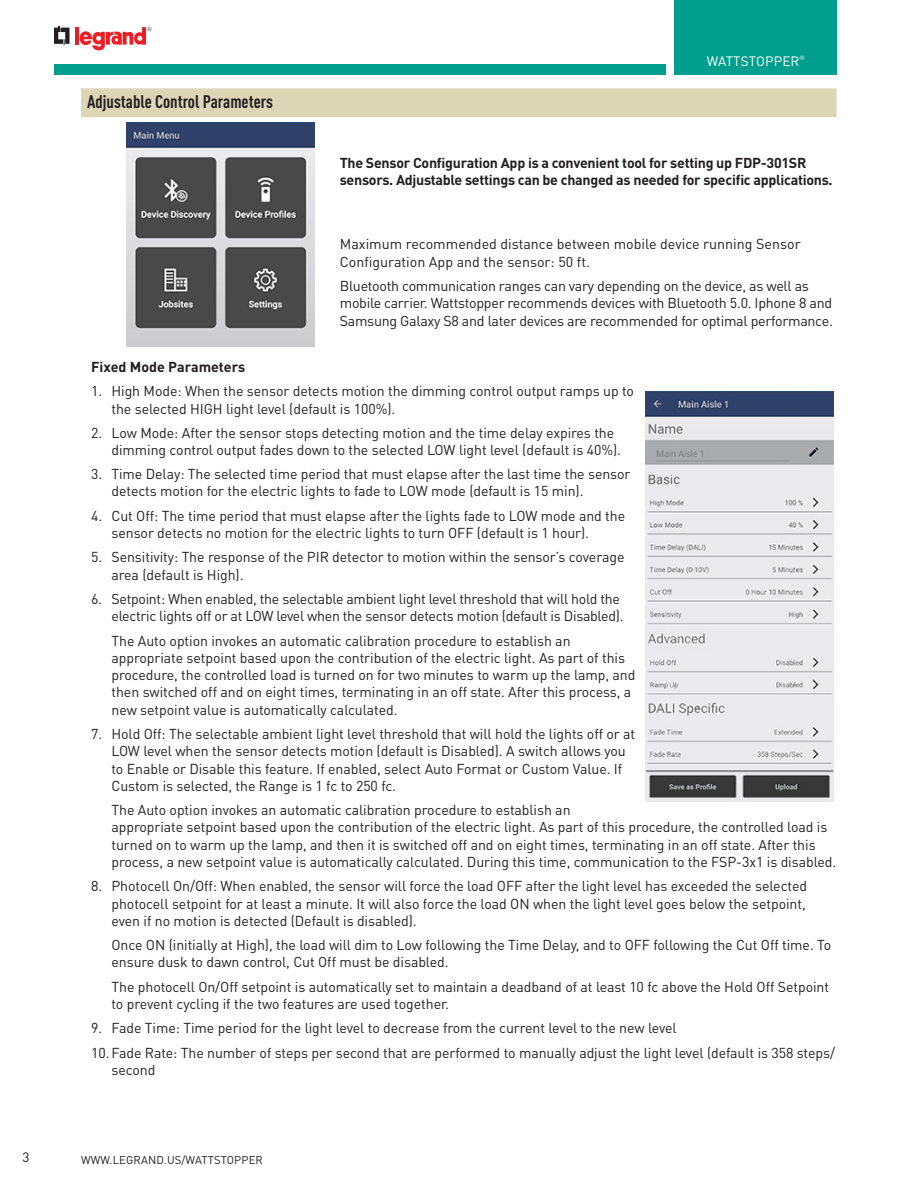
<style>
.page{position:relative;width:918px;height:1188px;background:#fff}
.page>*{position:absolute;margin:0;border:0;box-sizing:border-box;transform-origin:0 0}
.Header_bar{font:700 condensed 18px "DIN Pro";color:#231f20}
.Numbered_list_paragr{font:14.25px/17.2px "DIN Pro";letter-spacing:-.005em;color:#231f20}
.Text{font:14.25px/17.2px "DIN Pro";letter-spacing:-.02em;color:#231f20}
.t1{font:700 14.25px/17.2px "DIN Pro";letter-spacing:-.02em;color:#231f20}
.Text-2{font:14.25px/17.2px "DIN Pro";color:#231f20}
.t2{font:700 14.25px "DIN Pro";color:#231f20}
.t3{font:13.5px "DIN Pro";letter-spacing:.01em;color:#fff}
.t4{font:13.5px "DIN Pro";color:#231f20}
.t5{font:11.25px "DIN Pro";letter-spacing:.01em;color:#231f20}
</style>
<div class="page">
<div style="left:674px;top:0;width:163px;height:75px;background:#009f8d"></div>
<div style="left:54px;top:65px;width:612px;height:10px;background:#009f8d"></div>
<svg style="left:54px;top:26px;width:16px;height:19px"></svg>
<hr style="left:75px;top:27px;width:4px;height:18px;background:#ee1d23">
<svg style="left:80px;top:27px;width:71px;height:23px"></svg>
<img style="left:645px;top:391px;width:188px;height:411px">
<div style="left:81px;top:88px;width:756px;height:29px;background:#dcd5b6"></div>
<img style="left:127px;top:122px;width:188px;height:224px">
<p class="t4" style="left:22px;top:1148px;width:9px">3</p>
<p class="Header_bar" style="left:87px;top:91px;width:187px">Adjustable Control Parameters</p>
<p class="t3" style="left:707px;top:52px;width:100px">WATTSTOPPER<sup>®</sup></p>
<p class="t1" style="left:340px;top:154px;width:494px">The Sensor Configuration App is a convenient tool for setting up FDP-301SR sensors. Adjustable settings can be changed as needed for specific applications.</p>
<p class="Text-2" style="left:340px;top:235px;width:462px">Maximum recommended distance between mobile device running Sensor<br>Configuration App and the sensor: 50 ft.</p>
<p class="Text" style="left:340px;top:277px;width:495px">Bluetooth communication ranges can vary depending on the device, as well as mobile carrier. Wattstopper recommends devices with Bluetooth 5.0. Iphone 8 and<br>Samsung Galaxy S8 and later devices are recommended for optimal performance.</p>
<p class="t2" style="left:91px;top:357px;width:155px">Fixed Mode Parameters</p>
<p class="Numbered_list_paragr" style="left:111px;top:382px;width:524px;text-indent:-20px">1. High Mode: When the sensor detects motion the dimming control output ramps up to the selected HIGH light level (default is 100%).</p>
<p class="Numbered_list_paragr" style="left:111px;top:423px;width:511px;text-indent:-20px">2. Low Mode: After the sensor stops detecting motion and the time delay expires the dimming control output fades down to the selected LOW light level (default is 40%).</p>
<p class="Numbered_list_paragr" style="left:111px;top:465px;width:521px;text-indent:-20px">3. Time Delay: The selected time period that must elapse after the last time the sensor detects motion for the electric lights to fade to LOW mode (default is 15 min).</p>
<p class="Numbered_list_paragr" style="left:111px;top:506px;width:515px;text-indent:-20px">4. Cut Off: The time period that must elapse after the lights fade to LOW mode and the sensor detects no motion for the electric lights to turn OFF (default is 1 hour).</p>
<p class="Numbered_list_paragr" style="left:111px;top:548px;width:515px;text-indent:-20px">5. Sensitivity: The response of the PIR detector to motion within the sensor’s coverage area (default is High).</p>
<p class="Numbered_list_paragr" style="left:91px;top:590px;width:534px;text-align:right">6. Setpoint: When enabled, the selectable ambient light level threshold that will hold the electric lights off or at LOW level when the sensor detects motion (default is Disabled).</p>
<p class="Numbered_list_paragr" style="left:111px;top:631px;width:525px">The Auto option invokes an automatic calibration procedure to establish an appropriate setpoint based upon the contribution of the electric light. As part of this procedure, the controlled load is turned on for two minutes to warm up the lamp, and then switched off and on eight times, terminating in an off state. After this process, a new setpoint value is automatically calculated.</p>
<p class="Numbered_list_paragr" style="left:111px;top:725px;width:525px;text-indent:-20px">7. Hold Off: The selectable ambient light level threshold that will hold the lights off or at LOW level when the sensor detects motion (default is Disabled). A switch allows you to Enable or Disable this feature. If enabled, select Auto Format or Custom Value. If Custom is selected, the Range is 1 fc to 250 fc.</p>
<p class="Numbered_list_paragr" style="left:111px;top:801px;width:726px">The Auto option invokes an automatic calibration procedure to establish an<br>appropriate setpoint based upon the contribution of the electric light. As part of this procedure, the controlled load is turned on to warm up the lamp, and then it is switched off and on eight times, terminating in an off state. After this process, a new setpoint value is automatically calculated. During this time, communication to the FSP-3x1 is disabled.</p>
<p class="Numbered_list_paragr" style="left:111px;top:877px;width:697px;text-align:justify;text-indent:-20px">8. Photocell On/Off: When enabled, the sensor will force the load OFF after the light level has exceeded the selected photocell setpoint for at least a minute. It will also force the load ON when the light level goes below the setpoint, even if no motion is detected (Default is disabled).</p>
<p class="Numbered_list_paragr" style="left:111px;top:936px;width:721px">Once ON (initially at High), the load will dim to Low following the Time Delay, and to OFF following the Cut Off time. To ensure dusk to dawn control, Cut Off must be disabled.</p>
<p class="Numbered_list_paragr" style="left:111px;top:977px;width:719px">The photocell On/Off setpoint is automatically set to maintain a deadband of at least 10 fc above the Hold Off Setpoint to prevent cycling if the two features are used together.</p>
<p class="Numbered_list_paragr" style="left:91px;top:1019px;width:587px">9. Fade Time: Time period for the light level to decrease from the current level to the new level</p>
<p class="Numbered_list_paragr" style="left:111px;top:1043px;width:725px;text-indent:-20px">10.Fade Rate: The number of steps per second that are performed to manually adjust the light level (default is 358 steps/ second</p>
<p class="t5" style="left:81px;top:1152px;width:183px">WWW.LEGRAND.US/WATTSTOPPER</p>
</div>
